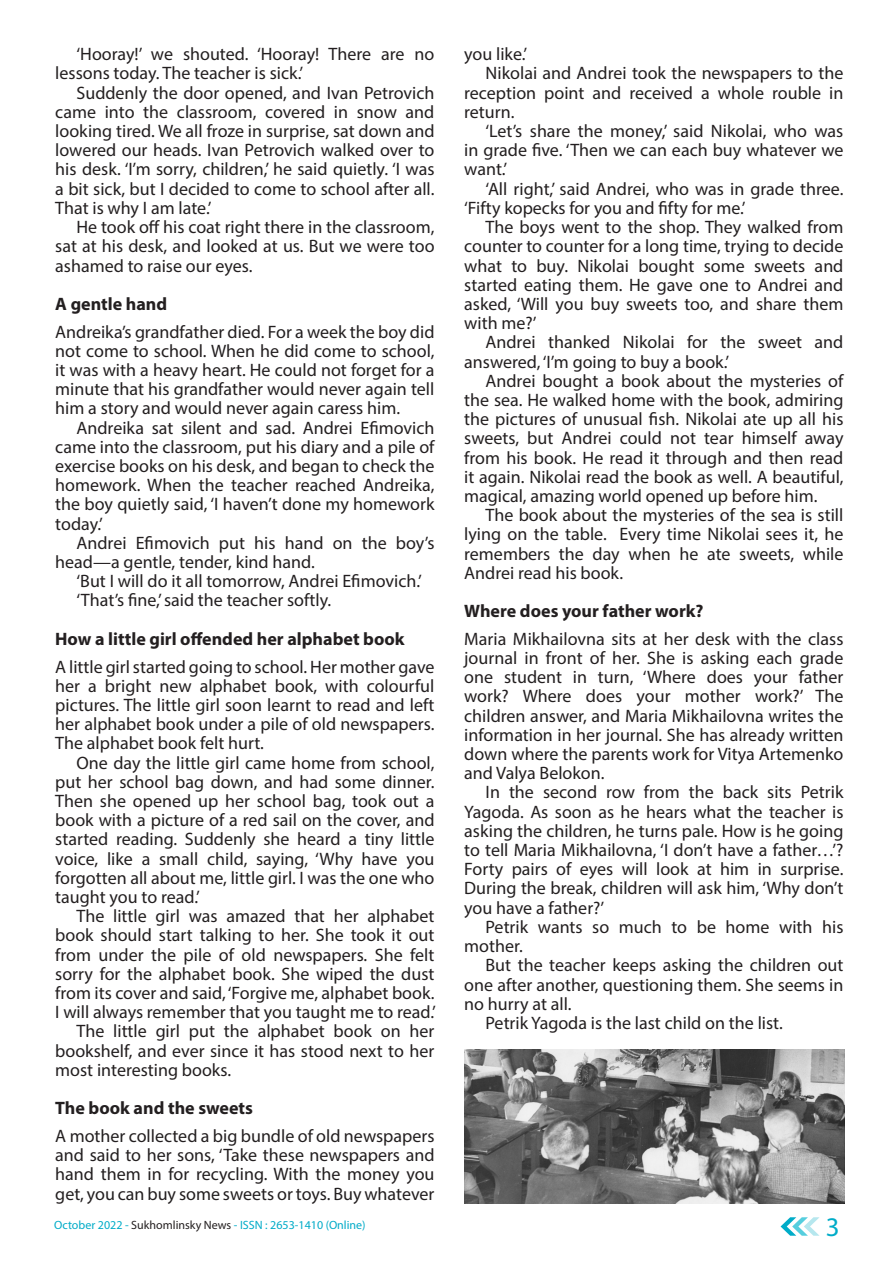
<style>
.page{position:relative;width:893px;height:1263px;background:#fff}
.page>*{position:absolute;margin:0;border:0;box-sizing:border-box;transform-origin:0 0}
.t1{font:27px "Myriad Pro";color:#00acc8}
.t2{font:18px/19.2px "Myriad Pro";color:#231f20;text-align:justify}
.Story-title{font:700 18px "Myriad Pro";color:#231f20}
.t3{font:12px "Myriad Pro";color:#00abc8}
.s1{color:#00acc8}
.s2{color:#231f20}
</style>
<div class="page">
<svg style="left:780px;top:1217px;width:39px;height:19px"></svg>
<img style="left:465px;top:1050px;width:379px;height:153px">
<p class="t2" style="left:55px;top:44px;width:381px;text-indent:21px">‘Hooray!’ we shouted. ‘Hooray! There are no lessons today. The teacher is sick.’</p>
<p class="t2" style="left:55px;top:83px;width:381px;text-indent:21px">Suddenly the door opened, and Ivan Petrovich came into the classroom, covered in snow and looking tired. We all froze in surprise, sat down and lowered our heads. Ivan Petrovich walked over to his desk. ‘I’m sorry, children,’ he said quietly. ‘I was a bit sick, but I decided to come to school after all.<br>That is why I am late.’</p>
<p class="t2" style="left:55px;top:217px;width:381px;text-indent:21px">He took off his coat right there in the classroom, sat at his desk, and looked at us. But we were too ashamed to raise our eyes.</p>
<p class="Story-title" style="left:55px;top:292px;width:113px">A gentle hand</p>
<p class="t2" style="left:55px;top:322px;width:381px">Andreika’s grandfather died. For a week the boy did not come to school. When he did come to school, it was with a heavy heart. He could not forget for a minute that his grandfather would never again tell him a story and would never again caress him.</p>
<p class="t2" style="left:55px;top:418px;width:381px;text-indent:21px">Andreika sat silent and sad. Andrei Efimovich came into the classroom, put his diary and a pile of exercise books on his desk, and began to check the homework. When the teacher reached Andreika, the boy quietly said, ‘I haven’t done my homework today.’</p>
<p class="t2" style="left:55px;top:533px;width:381px;text-indent:21px">Andrei Efimovich put his hand on the boy’s head—a gentle, tender, kind hand.</p>
<p class="t2" style="left:77px;top:571px;width:347px">‘But I will do it all tomorrow, Andrei Efimovich.’</p>
<p class="t2" style="left:77px;top:590px;width:256px">‘That’s fine,’ said the teacher softly.</p>
<p class="Story-title" style="left:55px;top:627px;width:351px">How a little girl offended her alphabet book</p>
<p class="t2" style="left:55px;top:657px;width:381px">A little girl started going to school. Her mother gave her a bright new alphabet book, with colourful pictures. The little girl soon learnt to read and left her alphabet book under a pile of old newspapers.<br>The alphabet book felt hurt.</p>
<p class="t2" style="left:55px;top:753px;width:381px;text-indent:21px">One day the little girl came home from school, put her school bag down, and had some dinner.<br>Then she opened up her school bag, took out a book with a picture of a red sail on the cover, and started reading. Suddenly she heard a tiny little voice, like a small child, saying, ‘Why have you forgotten all about me, little girl. I was the one who taught you to read.’</p>
<p class="t2" style="left:55px;top:906px;width:382px;text-indent:21px">The little girl was amazed that her alphabet book should start talking to her. She took it out from under the pile of old newspapers. She felt sorry for the alphabet book. She wiped the dust from its cover and said, ‘Forgive me, alphabet book.<br>I will always remember that you taught me to read.’</p>
<p class="t2" style="left:55px;top:1021px;width:381px;text-indent:21px">The little girl put the alphabet book on her bookshelf, and ever since it has stood next to her most interesting books.</p>
<p class="Story-title" style="left:55px;top:1096px;width:199px">The book and the sweets</p>
<p class="t2" style="left:55px;top:1126px;width:381px">A mother collected a big bundle of old newspapers and said to her sons, ‘Take these newspapers and hand them in for recycling. With the money you get, you can buy some sweets or toys. Buy whatever</p>
<p class="t2" style="left:464px;top:44px;width:65px">you like.’</p>
<p class="t2" style="left:464px;top:64px;width:381px;text-indent:21px">Nikolai and Andrei took the newspapers to the reception point and received a whole rouble in return.</p>
<p class="t2" style="left:464px;top:121px;width:381px;text-indent:21px">‘Let’s share the money,’ said Nikolai, who was in grade five. ‘Then we can each buy whatever we want.’</p>
<p class="t2" style="left:464px;top:179px;width:381px;text-indent:21px">‘All right,’ said Andrei, who was in grade three. ‘Fifty kopecks for you and fifty for me.’</p>
<p class="t2" style="left:464px;top:217px;width:381px;text-indent:21px">The boys went to the shop. They walked from counter to counter for a long time, trying to decide what to buy. Nikolai bought some sweets and started eating them. He gave one to Andrei and asked, ‘Will you buy sweets too, and share them with me?’</p>
<p class="t2" style="left:464px;top:332px;width:381px;text-indent:21px">Andrei thanked Nikolai for the sweet and answered, ‘I’m going to buy a book.’</p>
<p class="t2" style="left:464px;top:371px;width:381px;text-indent:21px">Andrei bought a book about the mysteries of the sea. He walked home with the book, admiring the pictures of unusual fish. Nikolai ate up all his sweets, but Andrei could not tear himself away from his book. He read it through and then read it again. Nikolai read the book as well. A beautiful, magical, amazing world opened up before him.</p>
<p class="t2" style="left:464px;top:505px;width:381px;text-indent:21px">The book about the mysteries of the sea is still lying on the table. Every time Nikolai sees it, he remembers the day when he ate sweets, while Andrei read his book.</p>
<p class="Story-title" style="left:464px;top:599px;width:241px">Where does your father work?</p>
<p class="t2" style="left:464px;top:629px;width:381px">Maria Mikhailovna sits at her desk with the class journal in front of her. She is asking each grade one student in turn, ‘Where does your father work? Where does your mother work?’ The children answer, and Maria Mikhailovna writes the information in her journal. She has already written down where the parents work for Vitya Artemenko and Valya Belokon.</p>
<p class="t2" style="left:464px;top:782px;width:381px;text-indent:21px">In the second row from the back sits Petrik Yagoda. As soon as he hears what the teacher is asking the children, he turns pale. How is he going to tell Maria Mikhailovna, ‘I don’t have a father…’?<br>Forty pairs of eyes will look at him in surprise.<br>During the break, children will ask him, ‘Why don’t you have a father?’</p>
<p class="t2" style="left:464px;top:917px;width:381px;text-indent:21px">Petrik wants so much to be home with his mother.</p>
<p class="t2" style="left:464px;top:955px;width:381px;text-indent:21px">But the teacher keeps asking the children out one after another, questioning them. She seems in no hurry at all.</p>
<p class="t2" style="left:485px;top:1013px;width:299px">Petrik Yagoda is the last child on the list.</p>
<p class="t3" style="left:54px;top:1218px;width:313px"><span class="s1">October 2022 -</span> <span class="s2">Sukhomlinsky News</span> - ISSN : 2653-1410 (Online)</p>
<h1 class="t1" style="left:826px;top:1210px;width:15px">3</h1>
</div>
